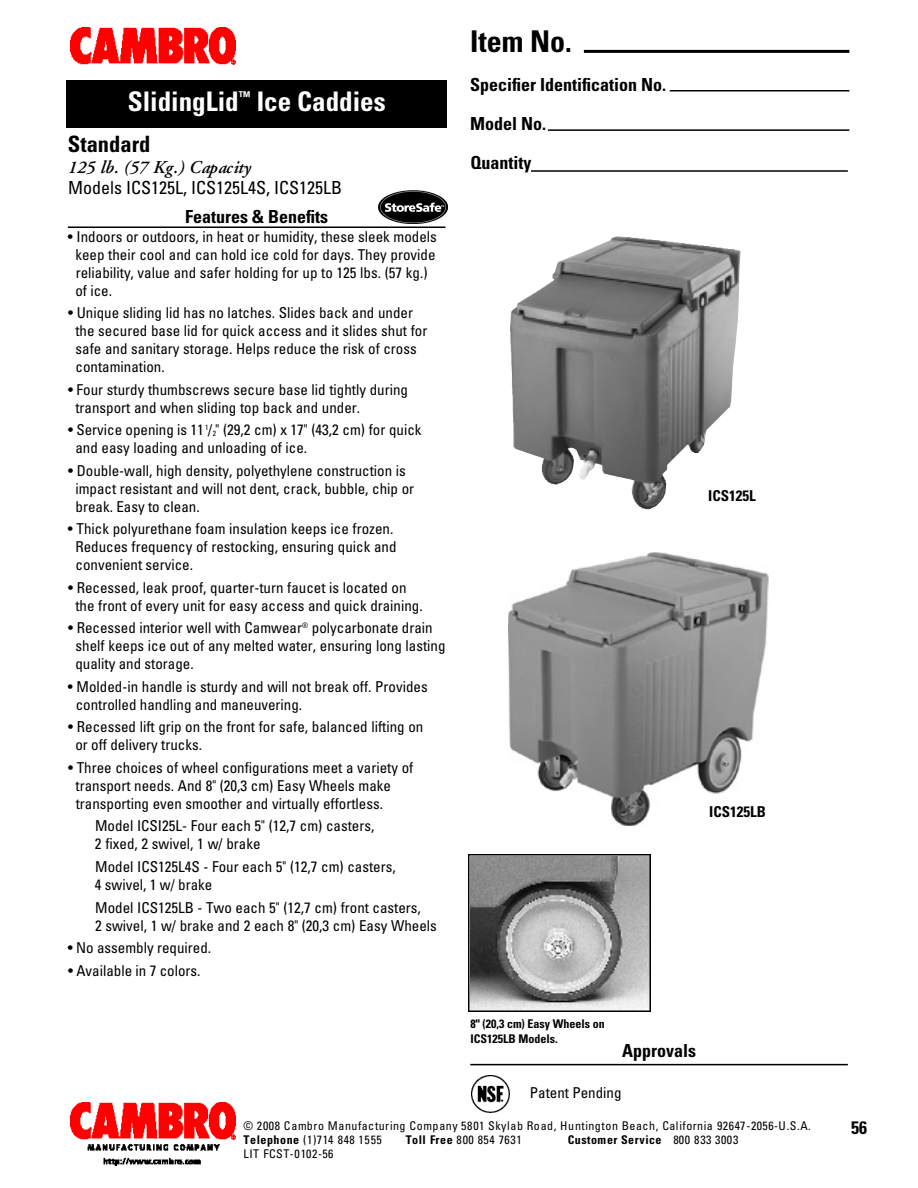
<style>
.page{position:relative;width:918px;height:1188px;background:#fff}
.page>*{position:absolute;margin:0;border:0;box-sizing:border-box;transform-origin:0 0}
.t1{font:700 condensed 30px "Univers";color:#000}
.t2{font:700 condensed 27px "Univers";color:#fff}
.t3{font:700 condensed 22.5px "Univers";color:#000}
.t4{font:700 condensed 18px/39px "Univers";color:#000}
.t5{font:condensed 18px "Univers";color:#000}
.t6{font:italic 600 18px "Adobe Garamond";color:#000}
.t7{font:condensed 15px/18px "Univers";color:#000}
.t8{font:700 condensed 15px "Univers";color:#000}
.t9{font:condensed 12px/14.7px "Univers";letter-spacing:.03em;color:#000}
.t10{font:700 condensed 12px/14.7px "Univers";color:#000}
.t11{font:700 condensed 12px "Univers";letter-spacing:.03em;color:#000}
.t12{font:condensed 12px "Univers";letter-spacing:.06em;color:#000}
.s1{font-size:7.5px}
.s2{font-weight:700}
.s3{font-weight:400}
</style>
<div class="page">
<img style="left:70px;top:27px;width:166px;height:38px">
<hr style="left:584px;top:50px;width:265px;height:3px;background:#000">
<hr style="left:670px;top:90px;width:179px;height:2px;background:#000">
<hr style="left:548px;top:129px;width:301px;height:2px;background:#000">
<hr style="left:531px;top:170px;width:317px;height:2px;background:#000">
<img style="left:70px;top:1103px;width:166px;height:63px">
<img style="left:508px;top:552px;width:260px;height:273px">
<img style="left:510px;top:236px;width:231px;height:273px">
<hr style="left:68px;top:226px;width:378px;height:2px;background:#000">
<div style="left:66px;top:80px;width:381px;height:48px;background:#000"></div>
<img style="left:469px;top:855px;width:182px;height:157px">
<img style="left:471px;top:1075px;width:38px;height:38px">
<hr style="left:470px;top:1064px;width:378px;height:1px;background:#000">
<img style="left:379px;top:190px;width:68px;height:34px">
<h2 class="t2" style="left:128px;top:84px;width:259px">SlidingLid<sup>™</sup> Ice Caddies</h2>
<h3 class="t3" style="left:68px;top:130px;width:84px">Standard</h3>
<p class="t6" style="left:68px;top:157px;width:185px">125 lb. (57 Kg.) Capacity</p>
<p class="t5" style="left:68px;top:176px;width:275px">Models ICS125L, ICS125L4S, ICS125LB</p>
<p class="t4" style="left:185px;top:197px;width:144px">Features &amp; Benefits</p>
<p class="t7" style="left:75px;top:227px;width:363px;text-indent:-8px">• Indoors or outdoors, in heat or humidity, these sleek models keep their cool and can hold ice cold for days. They provide reliability, value and safer holding for up to 125 lbs. (57 kg.) of ice.</p>
<p class="t7" style="left:75px;top:304px;width:353px;text-indent:-7px">• Unique sliding lid has no latches. Slides back and under the secured base lid for quick access and it slides shut for safe and sanitary storage. Helps reduce the risk of cross contamination.</p>
<p class="t7" style="left:75px;top:380px;width:334px;text-indent:-7px">• Four sturdy thumbscrews secure base lid tightly during transport and when sliding top back and under.</p>
<p class="t7" style="left:75px;top:421px;width:348px;text-indent:-7px">• Service opening is 11 <sup>1</sup>/<span class="s1">2</span>" (29,2 cm) x 17" (43,2 cm) for quick and easy loading and unloading of ice.</p>
<p class="t7" style="left:75px;top:461px;width:340px;text-indent:-7px">• Double-wall, high density, polyethylene construction is impact resistant and will not dent, crack, bubble, chip or break. Easy to clean.</p>
<p class="t7" style="left:75px;top:520px;width:323px;text-indent:-8px">• Thick polyurethane foam insulation keeps ice frozen.<br>Reduces frequency of restocking, ensuring quick and convenient service.</p>
<p class="t7" style="left:75px;top:578px;width:349px;text-indent:-7px">• Recessed, leak proof, quarter-turn faucet is located on the front of every unit for easy access and quick draining.</p>
<p class="t7" style="left:75px;top:619px;width:372px;text-indent:-7px">• Recessed interior well with Camwear<sup>®</sup> polycarbonate drain shelf keeps ice out of any melted water, ensuring long lasting quality and storage.</p>
<p class="t7" style="left:76px;top:677px;width:354px;text-indent:-8px">• Molded-in handle is sturdy and will not break off. Provides controlled handling and maneuvering.</p>
<p class="t7" style="left:75px;top:718px;width:349px;text-indent:-7px">• Recessed lift grip on the front for safe, balanced lifting on or off delivery trucks.</p>
<p class="t7" style="left:76px;top:758px;width:339px;text-indent:-8px">• Three choices of wheel configurations meet a variety of transport needs. And 8" (20,3 cm) Easy Wheels make transporting even smoother and virtually effortless.</p>
<p class="t7" style="left:95px;top:817px;width:281px">Model ICSI25L- Four each 5" (12,7 cm) casters,<br>2 fixed, 2 swivel, 1 w/ brake</p>
<p class="t7" style="left:95px;top:858px;width:302px">Model ICS125L4S - Four each 5" (12,7 cm) casters,<br>4 swivel, 1 w/ brake</p>
<p class="t7" style="left:95px;top:898px;width:343px">Model ICS125LB - Two each 5" (12,7 cm) front casters,<br>2 swivel, 1 w/ brake and 2 each 8" (20,3 cm) Easy Wheels</p>
<p class="t7" style="left:68px;top:939px;width:145px">• No assembly required.</p>
<p class="t7" style="left:68px;top:961px;width:134px">• Available in 7 colors.</p>
<h1 class="t1" style="left:470px;top:23px;width:103px">Item No.</h1>
<p class="t4" style="left:470px;top:65px;width:198px">Specifier Identification No.<br>Model No.<br>Quantity</p>
<p class="t8" style="left:708px;top:486px;width:49px">ICS125L</p>
<p class="t8" style="left:709px;top:803px;width:58px">ICS125LB</p>
<p class="t10" style="left:470px;top:1017px;width:136px">8" (20,3 cm) Easy Wheels on<br>ICS125LB Models.</p>
<p class="t4" style="left:622px;top:1031px;width:75px">Approvals</p>
<p class="t7" style="left:530px;top:1084px;width:93px">Patent Pending</p>
<p class="t9" style="left:244px;top:1118px;width:569px">© 2008 Cambro Manufacturing Company 5801 Skylab Road, Huntington Beach, California 92647-2056-U.S.A.<br><span class="s2">Telephone</span> (1)714 848 1555</p>
<p class="t12" style="left:406px;top:1132px;width:118px"><span class="s2">Toll Free</span> 800 854 7631</p>
<p class="t11" style="left:568px;top:1132px;width:172px">Customer Service <span class="s3">800 833 3003</span></p>
<p class="t9" style="left:243px;top:1147px;width:92px">LIT FCST-0102-56</p>
<p class="t4" style="left:851px;top:1108px;width:17px">56</p>
</div>
